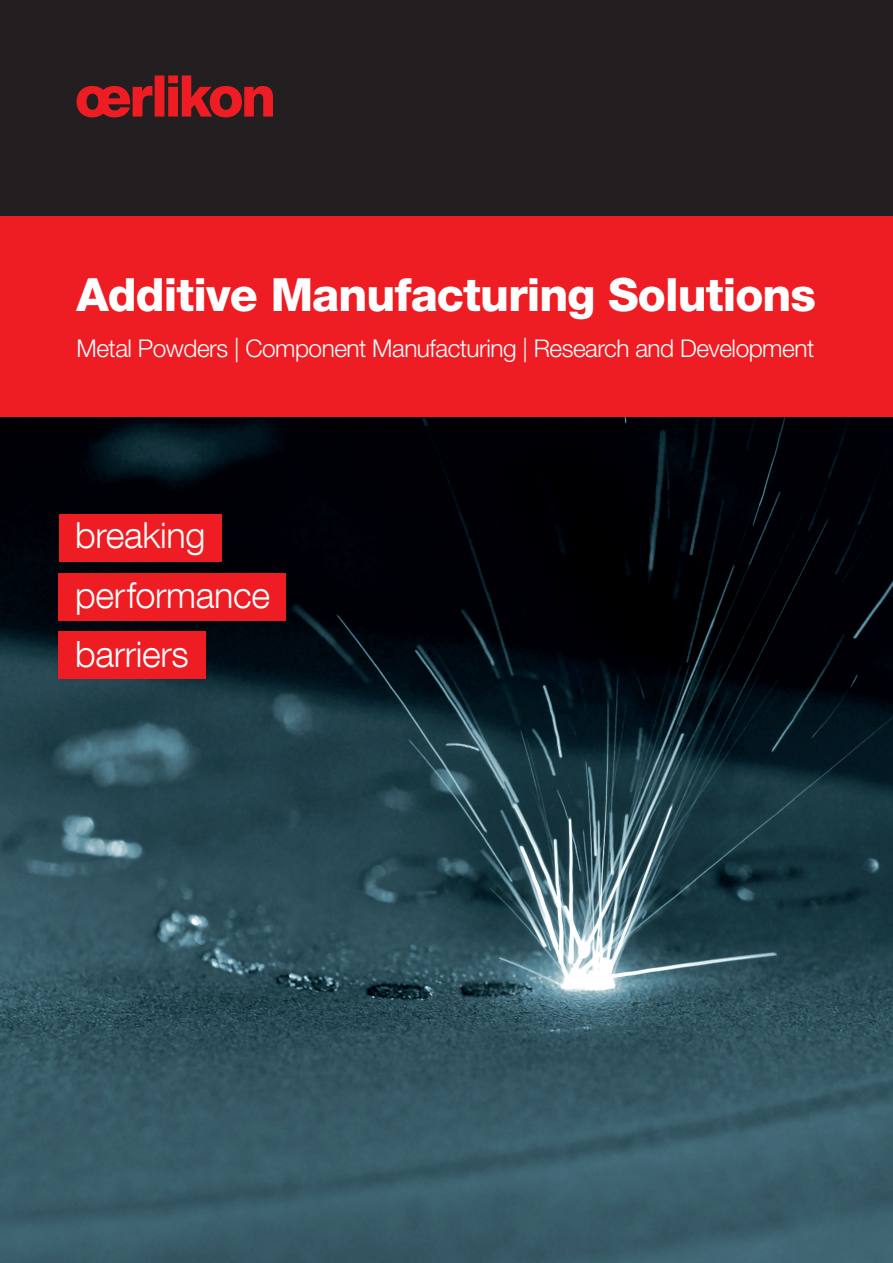
<style>
.page{position:relative;width:893px;height:1263px;background:#fff}
.page>*{position:absolute;margin:0;border:0;box-sizing:border-box;transform-origin:0 0}
.t1{font:800 45.9px "Helvetica Neue LT Std";letter-spacing:-.02em;color:#fff}
.t2{font:300 36px/59.2px "Helvetica Neue LT Com";letter-spacing:-.01em;color:#fff}
.t3{font:300 24.45px "Helvetica Neue LT Std";letter-spacing:-.02em;color:#fff}
</style>
<div class="page">
<img style="left:0;top:417px;width:893px;height:846px">
<div style="left:0;top:0;width:893px;height:301px;background:#231f20"></div>
<div style="left:0;top:216px;width:893px;height:201px;background:#ee1d23"></div>
<svg style="left:77px;top:75px;width:196px;height:42px"></svg>
<div style="left:59px;top:514px;width:162px;height:48px;background:#ee1d23"></div>
<div style="left:58px;top:573px;width:228px;height:48px;background:#ee1d23"></div>
<div style="left:58px;top:631px;width:147px;height:48px;background:#ee1d23"></div>
<h1 class="t1" style="left:77px;top:268px;width:741px">Additive Manufacturing Solutions</h1>
<p class="t3" style="left:77px;top:333px;width:739px">Metal Powders | Component Manufacturing | Research and Development</p>
<h2 class="t2" style="left:75px;top:505px;width:196px">breaking performance barriers</h2>
</div>
